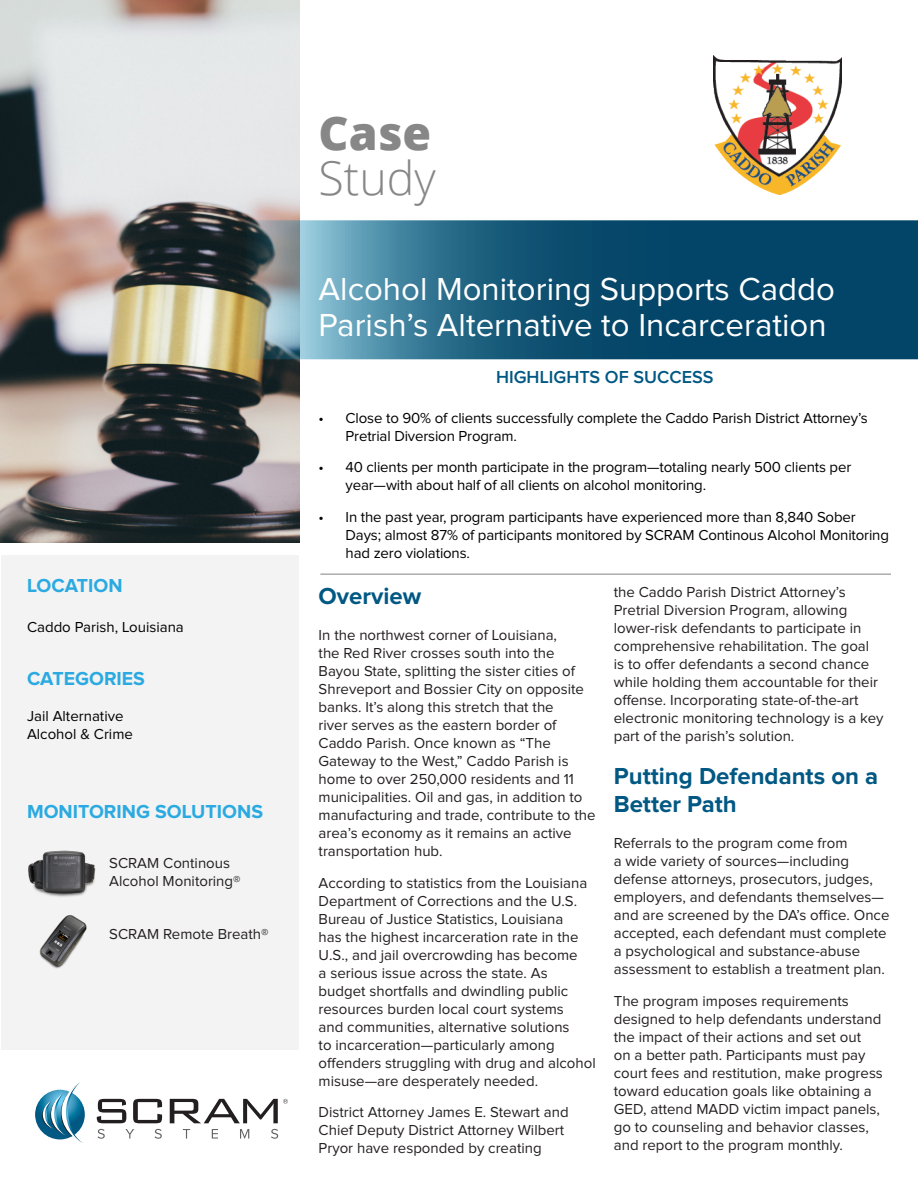
<style>
.page{position:relative;width:918px;height:1188px;background:#fff}
.page>*{position:absolute;margin:0;border:0;box-sizing:border-box;transform-origin:0 0}
.t1{font:300 46.5px "Open Sans";color:#888787}
.t2{font:800 46.5px "Open Sans";color:#888787}
.t3{font:33px/36px "Proxima Nova";color:#fff}
.H2_-_Blue{font:700 24px/28.8px "Proxima Nova";color:#005883}
.t4{font:700 19.5px "Proxima Nova";color:#2baae1}
.t5{font:600 18px "Proxima Nova";color:#005883}
.Body_Copy{font:15px/18px "Proxima Nova";color:#231f20}
.t6{font:15px/18px "Proxima Nova";letter-spacing:-.01em;color:#000}
</style>
<div class="page">
<img style="left:0;top:0;width:299px;height:542px">
<svg style="left:244px;top:223px;width:671px;height:133px;background:#25617d"></svg>
<div style="left:2px;top:555px;width:297px;height:495px;background:#f3f3f3"></div>
<svg style="left:35px;top:1090px;width:50px;height:49px"></svg>
<svg style="left:98px;top:1129px;width:7px;height:10px"></svg>
<svg style="left:125px;top:1129px;width:9px;height:10px"></svg>
<svg style="left:155px;top:1129px;width:7px;height:10px"></svg>
<svg style="left:183px;top:1129px;width:7px;height:10px"></svg>
<svg style="left:212px;top:1129px;width:6px;height:10px"></svg>
<svg style="left:240px;top:1129px;width:9px;height:10px"></svg>
<svg style="left:271px;top:1129px;width:7px;height:10px"></svg>
<svg style="left:97px;top:1099px;width:29px;height:24px"></svg>
<svg style="left:133px;top:1099px;width:29px;height:24px"></svg>
<svg style="left:42px;top:1082px;width:41px;height:61px"></svg>
<svg style="left:170px;top:1099px;width:118px;height:24px"></svg>
<img style="left:714px;top:56px;width:127px;height:139px">
<hr style="left:320px;top:574px;width:571px;height:1px;background:#000">
<img style="left:28px;top:850px;width:68px;height:47px">
<img style="left:39px;top:915px;width:48px;height:54px">
<p class="t4" style="left:27px;top:577px;width:97px">LOCATION</p>
<p class="t6" style="left:27px;top:619px;width:158px">Caddo Parish, Louisiana</p>
<p class="t4" style="left:27px;top:670px;width:119px">CATEGORIES</p>
<p class="t6" style="left:27px;top:708px;width:98px">Jail Alternative</p>
<p class="t6" style="left:27px;top:726px;width:107px">Alcohol &amp; Crime</p>
<p class="t4" style="left:27px;top:802px;width:238px">MONITORING SOLUTIONS</p>
<p class="Body_Copy" style="left:109px;top:855px;width:133px">SCRAM Continous<br>Alcohol Monitoring®</p>
<p class="Body_Copy" style="left:109px;top:926px;width:161px">SCRAM Remote Breath®</p>
<p class="t2" style="left:319px;top:98px;width:114px">Case</p>
<p class="t1" style="left:319px;top:146px;width:119px">Study</p>
<p class="t3" style="left:319px;top:272px;width:518px">Alcohol Monitoring Supports Caddo<br>Parish’s Alternative to Incarceration</p>
<p class="t5" style="left:496px;top:369px;width:219px">HIGHLIGHTS OF SUCCESS</p>
<p class="t6" style="left:346px;top:409px;width:524px;text-indent:-27px">• Close to 90% of clients successfully complete the Caddo Parish District Attorney’s<br>Pretrial Diversion Program.</p>
<p class="t6" style="left:346px;top:459px;width:507px;text-indent:-27px">• 40 clients per month participate in the program—totaling nearly 500 clients per year—with about half of all clients on alcohol monitoring.</p>
<p class="t6" style="left:346px;top:508px;width:545px;text-indent:-27px">• In the past year, program participants have experienced more than 8,840 Sober<br>Days; almost 87% of participants monitored by SCRAM Continous Alcohol Monitoring had zero violations.</p>
<p class="H2_-_Blue" style="left:319px;top:583px;width:104px">Overview</p>
<p class="Body_Copy" style="left:319px;top:627px;width:278px">In the northwest corner of Louisiana,<br>the Red River crosses south into the Bayou State, splitting the sister cities of Shreveport and Bossier City on opposite banks. It’s along this stretch that the<br>river serves as the eastern border of Caddo Parish. Once known as “The Gateway to the West,” Caddo Parish is home to over 250,000 residents and 11 municipalities. Oil and gas, in addition to manufacturing and trade, contribute to the area’s economy as it remains an active transportation hub.</p>
<p class="Body_Copy" style="left:319px;top:874px;width:279px">According to statistics from the Louisiana Department of Corrections and the U.S.<br>Bureau of Justice Statistics, Louisiana<br>has the highest incarceration rate in the U.S., and jail overcrowding has become<br>a serious issue across the state. As budget shortfalls and dwindling public resources burden local court systems<br>and communities, alternative solutions<br>to incarceration—particularly among offenders struggling with drug and alcohol misuse—are desperately needed.</p>
<p class="Body_Copy" style="left:319px;top:1104px;width:252px">District Attorney James E. Stewart and<br>Chief Deputy District Attorney Wilbert<br>Pryor have responded by creating</p>
<p class="Body_Copy" style="left:614px;top:584px;width:271px">the Caddo Parish District Attorney’s Pretrial Diversion Program, allowing lower-risk defendants to participate in comprehensive rehabilitation. The goal<br>is to offer defendants a second chance while holding them accountable for their offense. Incorporating state-of-the-art electronic monitoring technology is a key part of the parish’s solution.</p>
<p class="H2_-_Blue" style="left:614px;top:762px;width:266px">Putting Defendants on a<br>Better Path</p>
<p class="Body_Copy" style="left:614px;top:835px;width:277px">Referrals to the program come from<br>a wide variety of sources—including defense attorneys, prosecutors, judges, employers, and defendants themselves— and are screened by the DA’s office. Once accepted, each defendant must complete a psychological and substance-abuse assessment to establish a treatment plan.</p>
<p class="Body_Copy" style="left:614px;top:992px;width:271px">The program imposes requirements designed to help defendants understand the impact of their actions and set out<br>on a better path. Participants must pay court fees and restitution, make progress toward education goals like obtaining a GED, attend MADD victim impact panels, go to counseling and behavior classes, and report to the program monthly.</p>
</div>
